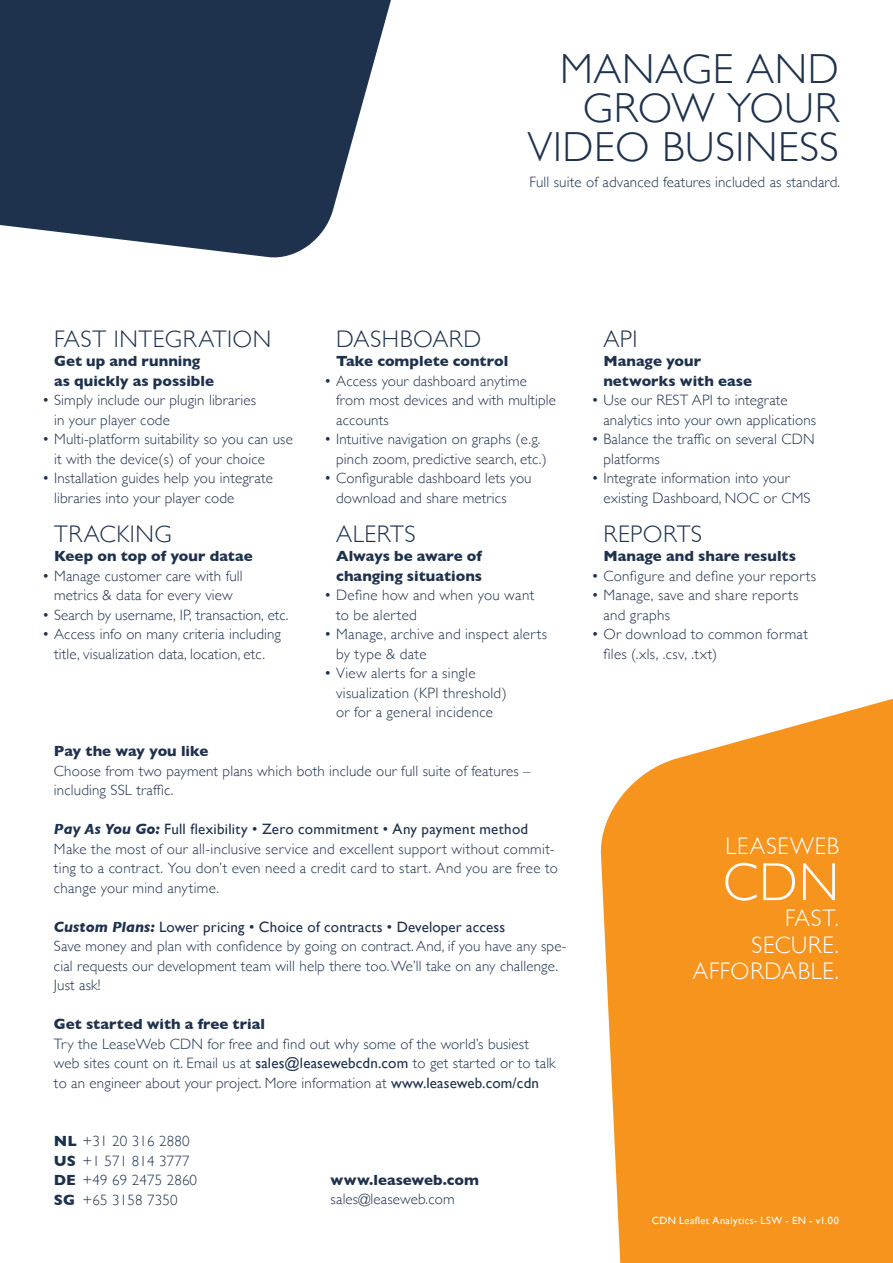
<style>
.page{position:relative;width:893px;height:1263px;background:#fff}
.page>*{position:absolute;margin:0;border:0;box-sizing:border-box;transform-origin:0 0}
.t1{font:300 54px "Gill Sans";color:#fff;scale:.96 1}
.t2{font:300 42px/39px "Gill Sans";letter-spacing:.015em;color:#1f324d;text-align:right}
.t3{font:300 24px "Gill Sans";letter-spacing:.02em;color:#1f324d}
.t4{font:300 24px/26.2px "Gill Sans";letter-spacing:.035em;color:#fff;text-align:right;scale:.96 1}
.t5{font:300 15px/19.5px "Gill Sans";letter-spacing:.01em;color:#1f324d}
.t6{font:700 15px/19.5px "Gill Sans";color:#1f324d}
.t7{font:10.5px "Gill Sans";letter-spacing:.035em;color:#fff}
.s1{font-weight:700;font-style:italic}
.s2{font-weight:400}
.s3{font-weight:700}
</style>
<div class="page">
<svg style="left:600px;top:698px;width:293px;height:565px;background:#f79f35"></svg>
<svg style="left:0;top:0;width:391px;height:258px;background:#3e4e66"></svg>
<h2 class="t2" style="left:527px;top:48px;width:313px">MANAGE AND<br>GROW YOUR<br>VIDEO BUSINESS</h2>
<p class="t5" style="left:529px;top:172px;width:312px">Full suite of advanced features included as standard.</p>
<h3 class="t3" style="left:54px;top:320px;width:219px">FAST INTEGRATION</h3>
<p class="t6" style="left:54px;top:351px;width:161px">Get up and running as quickly as possible</p>
<p class="t5" style="left:54px;top:390px;width:203px;text-indent:-12px">• Simply include our plugin libraries in your player code</p>
<p class="t5" style="left:54px;top:429px;width:240px;text-indent:-12px">• Multi-platform suitability so you can use it with the device(s) of your choice</p>
<p class="t5" style="left:54px;top:468px;width:220px;text-indent:-12px">• Installation guides help you integrate libraries into your player code</p>
<h3 class="t3" style="left:54px;top:515px;width:119px">TRACKING</h3>
<p class="t6" style="left:54px;top:546px;width:200px">Keep on top of your datae</p>
<p class="t5" style="left:42px;top:565px;width:202px;text-align:center">• Manage customer care with full metrics &amp; data for every view</p>
<p class="t5" style="left:42px;top:604px;width:248px">• Search by username, IP, transaction, etc.</p>
<p class="t5" style="left:42px;top:624px;width:240px;text-align:center">• Access info on many criteria including title, visualization data, location, etc.</p>
<h3 class="t3" style="left:336px;top:320px;width:147px">DASHBOARD</h3>
<p class="t6" style="left:336px;top:351px;width:174px">Take complete control</p>
<p class="t5" style="left:336px;top:370px;width:221px;text-indent:-12px">• Access your dashboard anytime from most devices and with multiple accounts</p>
<p class="t5" style="left:336px;top:429px;width:212px;text-indent:-12px">• Intuitive navigation on graphs (e.g. pinch zoom, predictive search, etc.)</p>
<p class="t5" style="left:336px;top:468px;width:197px;text-indent:-12px">• Configurable dashboard lets you download and share metrics</p>
<h3 class="t3" style="left:336px;top:515px;width:81px">ALERTS</h3>
<p class="t6" style="left:336px;top:546px;width:147px">Always be aware of changing situations</p>
<p class="t5" style="left:336px;top:585px;width:200px;text-indent:-12px">• Define how and when you want to be alerted</p>
<p class="t5" style="left:336px;top:624px;width:213px;text-indent:-12px">• Manage, archive and inspect alerts by type &amp; date</p>
<p class="t5" style="left:336px;top:663px;width:172px;text-indent:-12px">• View alerts for a single visualization (KPI threshold) or for a general incidence</p>
<h3 class="t3" style="left:603px;top:320px;width:36px">API</h3>
<p class="t6" style="left:603px;top:351px;width:150px">Manage your networks with ease</p>
<p class="t5" style="left:603px;top:390px;width:214px;text-indent:-12px">• Use our REST API to integrate analytics into your own applications</p>
<p class="t5" style="left:603px;top:429px;width:213px;text-indent:-12px">• Balance the traffic on several CDN platforms</p>
<p class="t5" style="left:603px;top:468px;width:209px;text-indent:-12px">• Integrate information into your existing Dashboard, NOC or CMS</p>
<h3 class="t3" style="left:603px;top:515px;width:100px">REPORTS</h3>
<p class="t6" style="left:603px;top:546px;width:194px">Manage and share results</p>
<p class="t5" style="left:591px;top:565px;width:226px">• Configure and define your reports</p>
<p class="t5" style="left:603px;top:585px;width:197px;text-indent:-12px">• Manage, save and share reports and graphs</p>
<p class="t5" style="left:603px;top:624px;width:206px;text-indent:-12px">• Or download to common format files (.xls, .csv, .txt)</p>
<p class="t6" style="left:54px;top:741px;width:156px">Pay the way you like</p>
<p class="t5" style="left:54px;top:760px;width:478px">Choose from two payment plans which both include our full suite of features – including SSL traffic.</p>
<p class="t5" style="left:54px;top:819px;width:505px"><span class="s1">Pay As You Go:</span> <span class="s2">Full flexibility • Zero commitment • Any payment method </span>Make the most of our all-inclusive service and excellent support without commit&shy;ting to a contract. You don’t even need a credit card to start. And you are free to change your mind anytime.</p>
<p class="t5" style="left:54px;top:916px;width:514px"><span class="s1">Custom Plans:</span> <span class="s2">Lower pricing • Choice of contracts • Developer access<br></span>Save money and plan with confidence by going on contract. And, if you have any spe&shy;cial requests our development team will help there too. We’ll take on any challenge.<br>Just ask!</p>
<p class="t6" style="left:54px;top:1014px;width:213px">Get started with a free trial</p>
<p class="t5" style="left:54px;top:1033px;width:503px">Try the LeaseWeb CDN for free and find out why some of the world’s busiest web sites count on it. Email us at <span class="s2">sales@leasewebcdn.com</span> to get started or to talk to an engineer about your project. More information at <span class="s2">www.leaseweb.com/cdn</span></p>
<p class="t5" style="left:54px;top:1131px;width:145px"><span class="s3">NL</span> +31 20 316 2880<br><span class="s3">US</span> +1 571 814 3777<br><span class="s3">DE</span> +49 69 2475 2860<br><span class="s3">SG</span> +65 3158 7350</p>
<p class="t6" style="left:331px;top:1170px;width:150px">www.leaseweb.com</p>
<p class="t5" style="left:331px;top:1188px;width:126px">sales@leaseweb.com</p>
<h3 class="t4" style="left:726px;top:831px;width:120px">LEASEWEB</h3>
<h1 class="t1" style="left:723px;top:840px;width:123px">CDN</h1>
<h3 class="t4" style="left:693px;top:904px;width:154px">FAST.<br>SECURE.<br>AFFORDABLE.</h3>
<p class="t7" style="left:652px;top:1214px;width:189px">CDN Leaflet Analytics- LSW - EN - v1.00</p>
</div>
